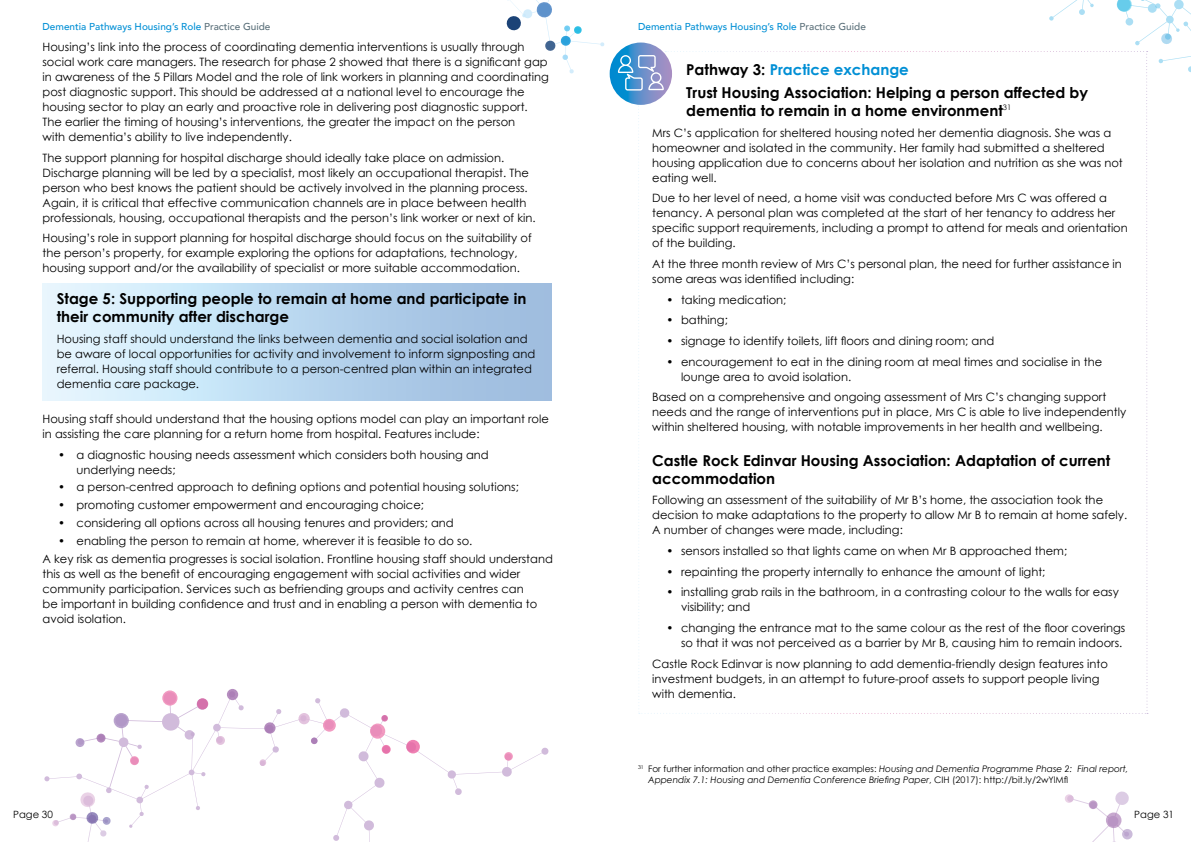
<style>
.page{position:relative;width:1191px;height:842px;background:#fff}
.page>*{position:absolute;margin:0;border:0;box-sizing:border-box;transform-origin:0 0}
.t1{font:700 15px/18px "Century Gothic";color:#000}
.t2{font:11.5px/15px "Century Gothic";color:#000}
.t3{font:500 10px "Avenir";color:#008fd5}
.t4{font:10px "Century Gothic";color:#000}
.t5{font:italic 9px/11px "Century Gothic";color:#000}
.s1{color:#5b707a}
.s2{color:#008fd5}
.s3{font-style:normal}
</style>
<div class="page">
<svg style="left:1072px;top:791px;width:57px;height:51px"></svg>
<svg style="left:1106px;top:812px;width:15px;height:16px"></svg>
<svg style="left:1088px;top:800px;width:9px;height:9px"></svg>
<svg style="left:1122px;top:829px;width:10px;height:10px"></svg>
<svg style="left:1064px;top:794px;width:9px;height:9px"></svg>
<div style="left:43px;top:283px;width:508px;height:117px;background:linear-gradient(to right,#e4faff,#97b8dd)"></div>
<svg style="left:44px;top:691px;width:505px;height:151px"></svg>
<svg style="left:114px;top:713px;width:15px;height:15px"></svg>
<svg style="left:370px;top:723px;width:15px;height:16px"></svg>
<svg style="left:162px;top:690px;width:15px;height:16px"></svg>
<svg style="left:264px;top:722px;width:11px;height:12px"></svg>
<div style="left:197px;top:698px;width:11px;height:11px;background:#d471ab;border-radius:50%"></div>
<svg style="left:298px;top:713px;width:12px;height:11px"></svg>
<div style="left:406px;top:740px;width:14px;height:13px;background:#e776ac;border-radius:50%"></div>
<div style="left:311px;top:737px;width:6px;height:7px;background:#ac7fb7;border-radius:50%"></div>
<div style="left:259px;top:759px;width:7px;height:7px;background:#dcb4d6;border-radius:50%"></div>
<div style="left:381px;top:715px;width:7px;height:6px;background:#d471ab;border-radius:50%"></div>
<div style="left:97px;top:734px;width:8px;height:8px;background:#ac7fb7;border-radius:50%"></div>
<svg style="left:130px;top:756px;width:9px;height:9px"></svg>
<svg style="left:76px;top:738px;width:8px;height:9px"></svg>
<svg style="left:216px;top:736px;width:9px;height:9px"></svg>
<svg style="left:382px;top:745px;width:9px;height:9px"></svg>
<svg style="left:323px;top:719px;width:13px;height:13px"></svg>
<div style="left:227px;top:689px;width:11px;height:11px;background:#b289bc;border-radius:50%"></div>
<svg style="left:504px;top:752px;width:9px;height:9px"></svg>
<svg style="left:609px;top:43px;width:63px;height:62px"></svg>
<svg style="left:618px;top:0;width:573px;height:714px"></svg>
<svg style="left:506px;top:0;width:98px;height:74px"></svg>
<p class="t3" style="left:43px;top:18px;width:229px">Dementia Pathways Housing’s Role <span class="s1">Practice Guide</span></p>
<p class="t3" style="left:638px;top:18px;width:229px">Dementia Pathways Housing’s Role <span class="s1">Practice Guide</span></p>
<p class="t2" style="left:43px;top:39px;width:508px">Housing’s link into the process of coordinating dementia interventions is usually through social work care managers. The research for phase 2 showed that there is a significant gap in awareness of the 5 Pillars Model and the role of link workers in planning and coordinating post diagnostic support. This should be addressed at a national level to encourage the housing sector to play an early and proactive role in delivering post diagnostic support.<br>The earlier the timing of housing’s interventions, the greater the impact on the person<br>with dementia’s ability to live independently.</p>
<p class="t2" style="left:43px;top:150px;width:494px">The support planning for hospital discharge should ideally take place on admission.<br>Discharge planning will be led by a specialist, most likely an occupational therapist. The person who best knows the patient should be actively involved in the planning process.<br>Again, it is critical that effective communication channels are in place between health professionals, housing, occupational therapists and the person’s link worker or next of kin.</p>
<p class="t2" style="left:43px;top:231px;width:491px">Housing’s role in support planning for hospital discharge should focus on the suitability of the person’s property, for example exploring the options for adaptations, technology, housing support and/or the availability of specialist or more suitable accommodation.</p>
<h1 class="t1" style="left:57px;top:289px;width:471px">Stage 5: Supporting people to remain at home and participate in their community after discharge</h1>
<p class="t2" style="left:57px;top:331px;width:480px">Housing staff should understand the links between dementia and social isolation and be aware of local opportunities for activity and involvement to inform signposting and referral. Housing staff should contribute to a person-centred plan within an integrated dementia care package.</p>
<p class="t2" style="left:43px;top:411px;width:508px">Housing staff should understand that the housing options model can play an important role in assisting the care planning for a return home from hospital. Features include:</p>
<p class="t2" style="left:77px;top:447px;width:414px;text-indent:-18px">• a diagnostic housing needs assessment which considers both housing and underlying needs;</p>
<p class="t2" style="left:58px;top:479px;width:462px">• a person-centred approach to defining options and potential housing solutions;</p>
<p class="t2" style="left:58px;top:497px;width:367px">• promoting customer empowerment and encouraging choice;</p>
<p class="t2" style="left:58px;top:515px;width:397px">• considering all options across all housing tenures and providers; and</p>
<p class="t2" style="left:43px;top:532px;width:512px;line-height:17.8px;text-indent:16px">• enabling the person to remain at home, wherever it is feasible to do so.<br>A key risk as dementia progresses is social isolation. Frontline housing staff should understand</p>
<p class="t2" style="left:43px;top:566px;width:496px">this as well as the benefit of encouraging engagement with social activities and wider community participation. Services such as befriending groups and activity centres can be important in building confidence and trust and in enabling a person with dementia to avoid isolation.</p>
<h1 class="t1" style="left:686px;top:58px;width:403px;line-height:23px">Pathway 3: <span class="s2">Practice exchange<br></span>Trust H ousing Association: H elping a person affected by</h1>
<h1 class="t1" style="left:686px;top:101px;width:326px">dementia to remain in a home environment<sup>31</sup></h1>
<p class="t2" style="left:652px;top:125px;width:472px">Mrs C’s application for sheltered housing noted her dementia diagnosis. She was a homeowner and isolated in the community. Her family had submitted a sheltered housing application due to concerns about her isolation and nutrition as she was not eating well.</p>
<p class="t2" style="left:652px;top:190px;width:477px">Due to her level of need, a home visit was conducted before Mrs C was offered a tenancy. A personal plan was completed at the start of her tenancy to address her specific support requirements, including a prompt to attend for meals and orientation of the building.</p>
<p class="t2" style="left:652px;top:256px;width:471px">At the three month review of Mrs C’s personal plan, the need for further assistance in some areas was identified including:</p>
<p class="t2" style="left:666px;top:292px;width:122px">• taking medication;</p>
<p class="t2" style="left:666px;top:312px;width:63px">• bathing;</p>
<p class="t2" style="left:666px;top:333px;width:329px">• signage to identify toilets, lift floors and dining room; and</p>
<p class="t2" style="left:681px;top:354px;width:423px;text-indent:-15px">• encouragement to eat in the dining room at meal times and socialise in the lounge area to avoid isolation.</p>
<p class="t2" style="left:652px;top:389px;width:475px">Based on a comprehensive and ongoing assessment of Mrs C’s changing support needs and the range of interventions put in place, Mrs C is able to live independently within sheltered housing, with notable improvements in her health and wellbeing.</p>
<h1 class="t1" style="left:652px;top:451px;width:460px">Castle Rock Edinvar H ousing Association: Adaptation of current accommodation</h1>
<p class="t2" style="left:652px;top:493px;width:476px">Following an assessment of the suitability of Mr B’s home, the association took the decision to make adaptations to the property to allow Mr B to remain at home safely.<br>A number of changes were made, including:</p>
<p class="t2" style="left:666px;top:543px;width:402px">• sensors installed so that lights came on when Mr B approached them;</p>
<p class="t2" style="left:666px;top:564px;width:380px">• repainting the property internally to enhance the amount of light;</p>
<p class="t2" style="left:681px;top:585px;width:439px;text-indent:-15px">• installing grab rails in the bathroom, in a contrasting colour to the walls for easy visibility; and</p>
<p class="t2" style="left:666px;top:620px;width:460px;text-align:right">• changing the entrance mat to the same colour as the rest of the floor coverings so that it was not perceived as a barrier by Mr B, causing him to remain indoors.</p>
<p class="t2" style="left:652px;top:656px;width:457px">Castle Rock Edinvar is now planning to add dementia-friendly design features into investment budgets, in an attempt to future-proof assets to support people living with dementia.</p>
<p class="t5" style="left:648px;top:763px;width:482px;text-indent:-10px"><sup>31</sup> <span class="s3">For further information and other practice examples:</span> Housing and Dementia Programme Phase 2: Final report,<br>Appendix 7.1: Housing and Dementia Conference Briefing Paper<span class="s3">, CIH (2017): http://bit.ly/2wYlMfl</span></p>
<p class="t4" style="left:13px;top:808px;width:41px">Page 30</p>
<p class="t4" style="left:1134px;top:808px;width:41px">Page 31</p>
</div>
